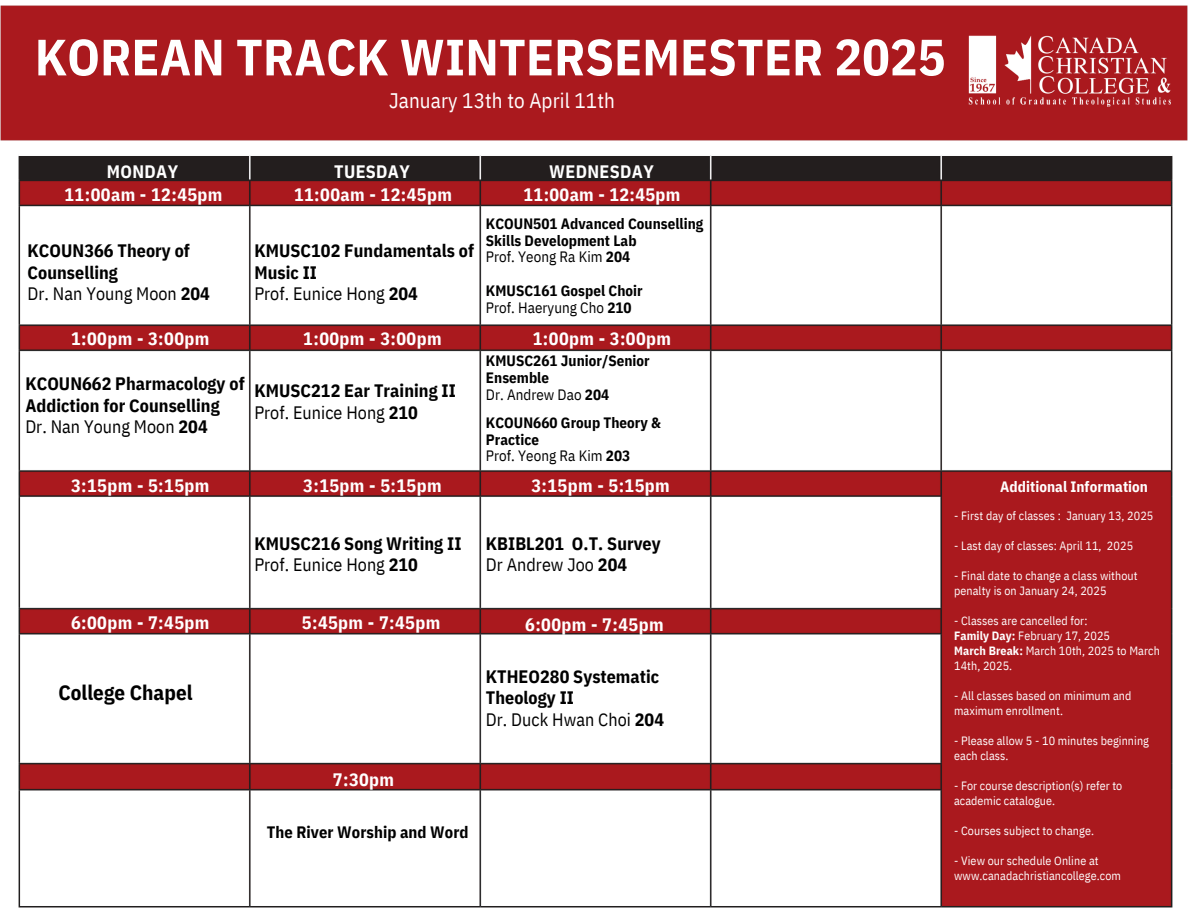
<style>
.page{position:relative;width:1188px;height:918px;background:#fff}
.page>*{position:absolute;margin:0;border:0;box-sizing:border-box;transform-origin:0 0}
.t1{font:700 51px "IBM Plex Sans Cond";letter-spacing:.005em;color:#fff}
.t2{font:21px "IBM Plex Sans Cond";letter-spacing:.005em;color:#fff}
.t3{font:700 21px "IBM Plex Sans Cond";letter-spacing:.005em;color:#000}
.t4{font:700 18px/21.3px "IBM Plex Sans Cond";letter-spacing:.005em;color:#000}
.t5{font:700 18px/22.5px "IBM Plex Sans Cond";letter-spacing:.025em;color:#fff;text-align:center}
.t6{font:700 16.5px "IBM Plex Sans Cond";letter-spacing:.005em;color:#000}
.t7{font:700 15px/16.8px "IBM Plex Sans Cond";letter-spacing:.005em;color:#000}
.t8{font:700 15px "IBM Plex Sans Cond";letter-spacing:.005em;color:#fff}
.t9{font:12px/15px "IBM Plex Sans Cond";letter-spacing:.005em;color:#fff}
.s1{font-weight:400}
.s2{font-weight:700}
</style>
<div class="page">
<div style="left:0;top:5px;width:1188px;height:136px;background:#aa191e"></div>
<img style="left:18px;top:155px;width:1155px;height:753px">
<p class="t1" style="left:35px;top:23px;width:912px">KOREAN TRACK WINTERSEMESTER 2025</p>
<p class="t2" style="left:389px;top:87px;width:227px">January 13th to April 11th</p>
<h3 class="t5" style="left:65px;top:160px;width:160px">MONDAY<br>11:00am - 12:45pm</h3>
<h4 class="t5" style="left:294px;top:160px;width:160px">TUESDAY<br>11:00am - 12:45pm</h4>
<h3 class="t5" style="left:524px;top:160px;width:158px">WEDNESDAY<br>11:00am - 12:45pm</h3>
<h6 class="t4" style="left:28px;top:240px;width:184px">KCOUN366 Theory of<br>Counselling<br><span class="s1">Dr. Nan Young Moon</span> 204</h6>
<p class="t4" style="left:254px;top:240px;width:221px">KMUSC102 Fundamentals of<br>Music II<br><span class="s1">Prof. Eunice Hong</span> 204</p>
<p class="t7" style="left:486px;top:215px;width:219px">KCOUN501 Advanced Counselling<br>Skills Development Lab<br><span class="s1">Prof. Yeong Ra Kim</span> 204</p>
<h5 class="t7" style="left:486px;top:282px;width:158px">KMUSC161 Gospel Choir<br><span class="s1">Prof. Haeryung Cho</span> 210</h5>
<h2 class="t5" style="left:71px;top:327px;width:140px">1:00pm - 3:00pm</h2>
<h3 class="t5" style="left:303px;top:327px;width:140px">1:00pm - 3:00pm</h3>
<h3 class="t5" style="left:533px;top:327px;width:140px">1:00pm - 3:00pm</h3>
<h3 class="t4" style="left:25px;top:373px;width:221px">KCOUN662 Pharmacology of<br>Addiction for Counselling<br><span class="s1">Dr. Nan Young Moon</span> 204</h3>
<p class="t4" style="left:254px;top:380px;width:203px">KMUSC212 Ear Training II<br><span class="s1">Prof. Eunice Hong</span> 210</p>
<p class="t7" style="left:486px;top:352px;width:165px">KMUSC261 Junior/Senior<br>Ensemble<br><span class="s1">Dr. Andrew Dao</span> 204</p>
<p class="t7" style="left:486px;top:414px;width:177px">KCOUN660 Group Theory &amp;<br>Practice<br><span class="s1">Prof. Yeong Ra Kim</span> 203</p>
<p class="t5" style="left:71px;top:474px;width:140px">3:15pm - 5:15pm</p>
<h3 class="t5" style="left:303px;top:474px;width:140px">3:15pm - 5:15pm</h3>
<h4 class="t5" style="left:531px;top:474px;width:140px">3:15pm - 5:15pm</h4>
<h6 class="t8" style="left:1000px;top:476px;width:149px">Additional Information</h6>
<h3 class="t5" style="left:71px;top:611px;width:140px">6:00pm - 7:45pm</h3>
<h3 class="t3" style="left:58px;top:678px;width:136px">College Chapel</h3>
<p class="t4" style="left:254px;top:532px;width:209px">KMUSC216 Song Writing II<br><span class="s1">Prof. Eunice Hong</span> 210</p>
<h4 class="t5" style="left:302px;top:611px;width:140px">5:45pm - 7:45pm</h4>
<p class="t4" style="left:486px;top:532px;width:176px">KBIBL201 O.T. Survey<br><span class="s1">Dr Andrew Joo</span> 204</p>
<p class="t5" style="left:525px;top:613px;width:140px">6:00pm - 7:45pm</p>
<p class="t4" style="left:486px;top:666px;width:180px">KTHEO280 Systematic<br>Theology II<br><span class="s1">Dr. Duck Hwan Choi</span> 204</p>
<h4 class="t5" style="left:333px;top:768px;width:63px">7:30pm</h4>
<h3 class="t6" style="left:267px;top:822px;width:203px">The River Worship and Word</h3>
<h6 class="t9" style="left:954px;top:508px;width:201px">- First day of classes : January 13, 2025</h6>
<h6 class="t9" style="left:954px;top:538px;width:181px">- Last day of classes: April 11, 2025</h6>
<h3 class="t9" style="left:954px;top:568px;width:185px">- Final date to change a class without penalty is on January 24, 2025</h3>
<h4 class="t9" style="left:954px;top:613px;width:135px">- Classes are cancelled for:</h4>
<h4 class="t9" style="left:954px;top:628px;width:158px"><span class="s2">Family Day:</span> February 17, 2025</h4>
<h3 class="t9" style="left:954px;top:643px;width:207px"><span class="s2">March Break:</span> March 10th, 2025 to March<br>14th, 2025.</h3>
<h3 class="t9" style="left:954px;top:688px;width:179px">- All classes based on minimum and maximum enrollment.</h3>
<h3 class="t9" style="left:954px;top:733px;width:196px">- Please allow 5 - 10 minutes beginning each class.</h3>
<h1 class="t9" style="left:954px;top:778px;width:170px">- For course description(s) refer to academic catalogue.</h1>
<h4 class="t9" style="left:954px;top:823px;width:141px">- Courses subject to change.</h4>
<h3 class="t9" style="left:954px;top:853px;width:168px">- View our schedule Online at www.canadachristiancollege.com</h3>
</div>
